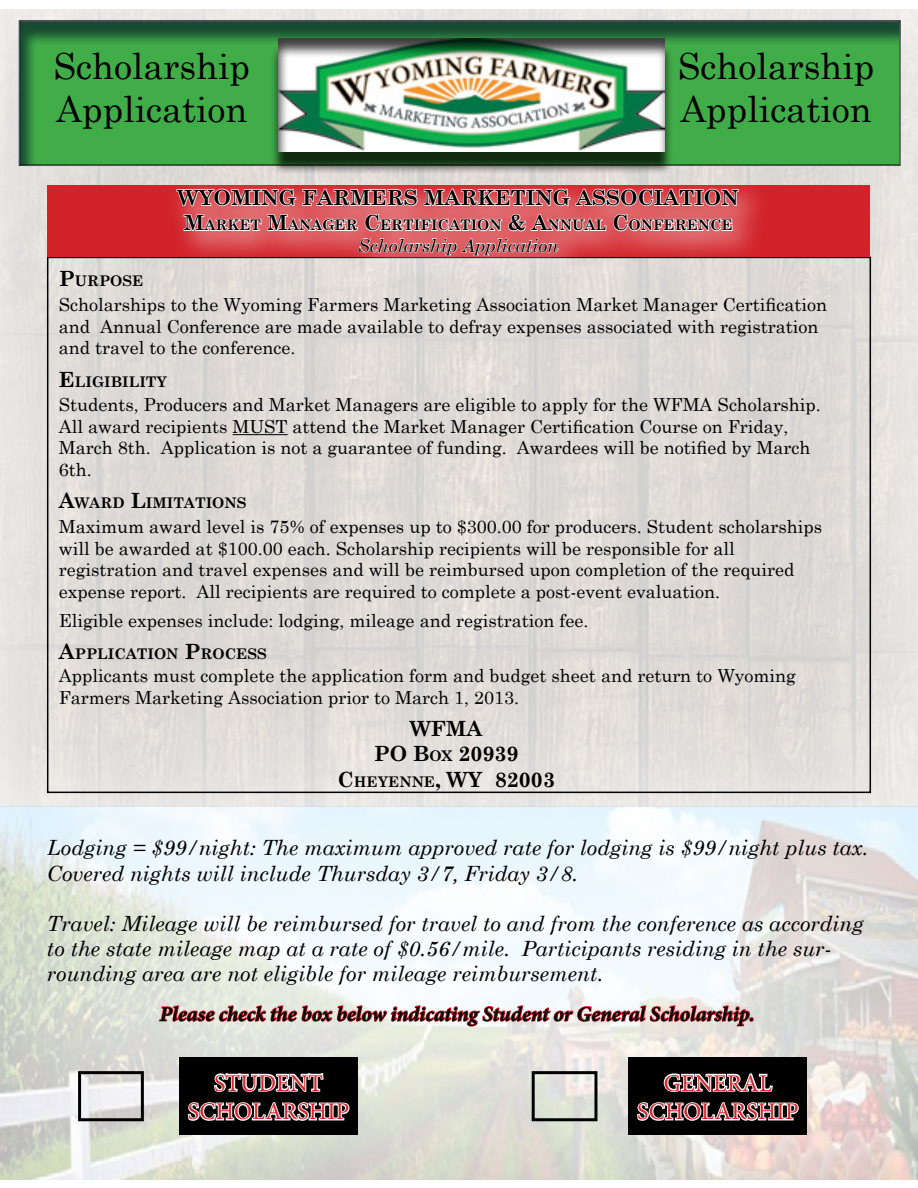
<style>
.page{position:relative;width:918px;height:1188px;background:#fff}
.page>*{position:absolute;margin:0;border:0;box-sizing:border-box;transform-origin:0 0}
.t1{font:36px/43.2px "Century Schoolbook";color:#000}
.t2{font:24px/28.8px "Minion Pro";letter-spacing:.01em;color:#d2232a;text-align:center}
.t3{font:italic 21px/25.2px "Century Schoolbook";color:#000}
.t4{font:italic 700 21px "Minion Pro";letter-spacing:-.005em;color:#000}
.t5{font:700 21px "Century Schoolbook";color:#000}
.t6{font:700 21px/25.2px "Century Schoolbook";color:#000;text-align:center}
.t7{font:18px/21.6px "Century Schoolbook";color:#000}
.t8{font:italic 18px "Century Schoolbook";color:#000}
.t9{font:700 14.7px "Century Schoolbook";color:#000}
.s1{font-size:21px}
.s2{font-size:14.7px}
</style>
<div class="page">
<div style="left:0;top:805px;width:918px;height:376px;background:#fff;opacity:.75"></div>
<div style="left:0;top:8px;width:918px;height:800px;background:#fff;opacity:.75"></div>
<div style="left:5px;top:16px;width:909px;height:153px;background:#25408f;opacity:.75"></div>
<div style="left:270px;top:45px;width:404px;height:129px;background:#000;opacity:.75"></div>
<div style="left:266px;top:26px;width:411px;height:134px;background:#000;opacity:.75"></div>
<hr style="left:233px;top:434px;width:55px;height:1px;background:#000">
<div style="left:47px;top:185px;width:823px;height:72px;background:#d2232a"></div>
<div style="left:166px;top:177px;width:603px;height:110px;background:#fff;opacity:.78"></div>
<svg style="left:176px;top:182px;width:564px;height:79px;background:#e08084"></svg>
<div style="left:179px;top:1057px;width:179px;height:78px;background:#000"></div>
<svg style="left:186px;top:1041px;width:165px;height:80px"></svg>
<svg style="left:158px;top:995px;width:596px;height:32px"></svg>
<div style="left:629px;top:1057px;width:178px;height:78px;background:#000"></div>
<svg style="left:636px;top:1041px;width:164px;height:80px"></svg>
<div style="left:78px;top:1071px;width:66px;height:50px;border:3px solid #000"></div>
<div style="left:532px;top:1071px;width:65px;height:50px;border:3px solid #000"></div>
<h1 class="t1" style="left:54px;top:42px;width:198px">Scholarship<br>Application</h1>
<h1 class="t1" style="left:678px;top:42px;width:198px">Scholarship<br>Application</h1>
<p class="t5" style="left:178px;top:181px;width:562px">WYOMING FARMERS MARKETING ASSOCIATION</p>
<p class="t9" style="left:184px;top:214px;width:551px"><span class="s1">M</span>ARKET <span class="s1">M</span>ANAGER <span class="s1">C</span> ERTIFICATION <span class="s1">&amp; A</span>NNUAL <span class="s1">C</span> ONFERENCE</p>
<p class="t8" style="left:358px;top:232px;width:202px">Scholarship Application</p>
<p class="t9" style="left:59px;top:270px;width:86px"><span class="s1">P</span>URPOSE</p>
<p class="t7" style="left:59px;top:292px;width:770px">Scholarships to the Wyoming Farmers Marketing Association Market Manager Certification and Annual Conference are made available to defray expenses associated with registration and travel to the conference.</p>
<p class="t9" style="left:59px;top:370px;width:110px"><span class="s1">E</span>LIGIBILITY</p>
<p class="t7" style="left:59px;top:392px;width:764px">Students, Producers and Market Managers are eligible to apply for the WFMA Scholarship.<br>All award recipients must attend the Market Manager Certification Course on Friday, March 8th. Application is not a guarantee of funding. Awardees will be notified by March 6th.</p>
<p class="t9" style="left:59px;top:492px;width:189px"><span class="s1">A</span>WARD <span class="s1">L</span>IMITATIONS</p>
<p class="t7" style="left:59px;top:514px;width:765px">Maximum award level is 75% of expenses up to $300.00 for producers. Student scholarships will be awarded at $100.00 each. Scholarship recipients will be responsible for all registration and travel expenses and will be reimbursed upon completion of the required expense report. All recipients are required to complete a post-event evaluation.</p>
<p class="t7" style="left:59px;top:608px;width:531px">Eligible expenses include: lodging, mileage and registration fee.</p>
<p class="t9" style="left:59px;top:642px;width:209px"><span class="s1">A</span>PPLICATION <span class="s1">P</span>ROCESS</p>
<p class="t7" style="left:59px;top:663px;width:739px">Applicants must complete the application form and budget sheet and return to Wyoming<br>Farmers Marketing Association prior to March 1, 2013.</p>
<p class="t6" style="left:374px;top:715px;width:146px">WFMA<br>PO B<span class="s2">OX</span> 20939</p>
<p class="t9" style="left:337px;top:770px;width:129px"><span class="s1">C</span> HEYENNE<span class="s1">, WY</span></p>
<p class="t6" style="left:495px;top:765px;width:62px">82003</p>
<p class="t3" style="left:47px;top:834px;width:823px">Lodging = $99/night: The maximum approved rate for lodging is $99/night plus tax.<br>Covered nights will include Thursday 3/7, Friday 3/8.</p>
<p class="t3" style="left:47px;top:910px;width:818px">Travel: Mileage will be reimbursed for travel to and from the conference as according to the state mileage map at a rate of $0.56/mile. Participants residing in the sur&shy;rounding area are not eligible for mileage reimbursement.</p>
<p class="t4" style="left:160px;top:999px;width:596px">Please check the box below indicating Student or General Scholarship.</p>
<h2 class="t2" style="left:188px;top:1069px;width:163px">STUDENT<br>SCHOLARSHIP</h2>
<h2 class="t2" style="left:637px;top:1069px;width:163px">GENERAL<br>SCHOLARSHIP</h2>
</div>
